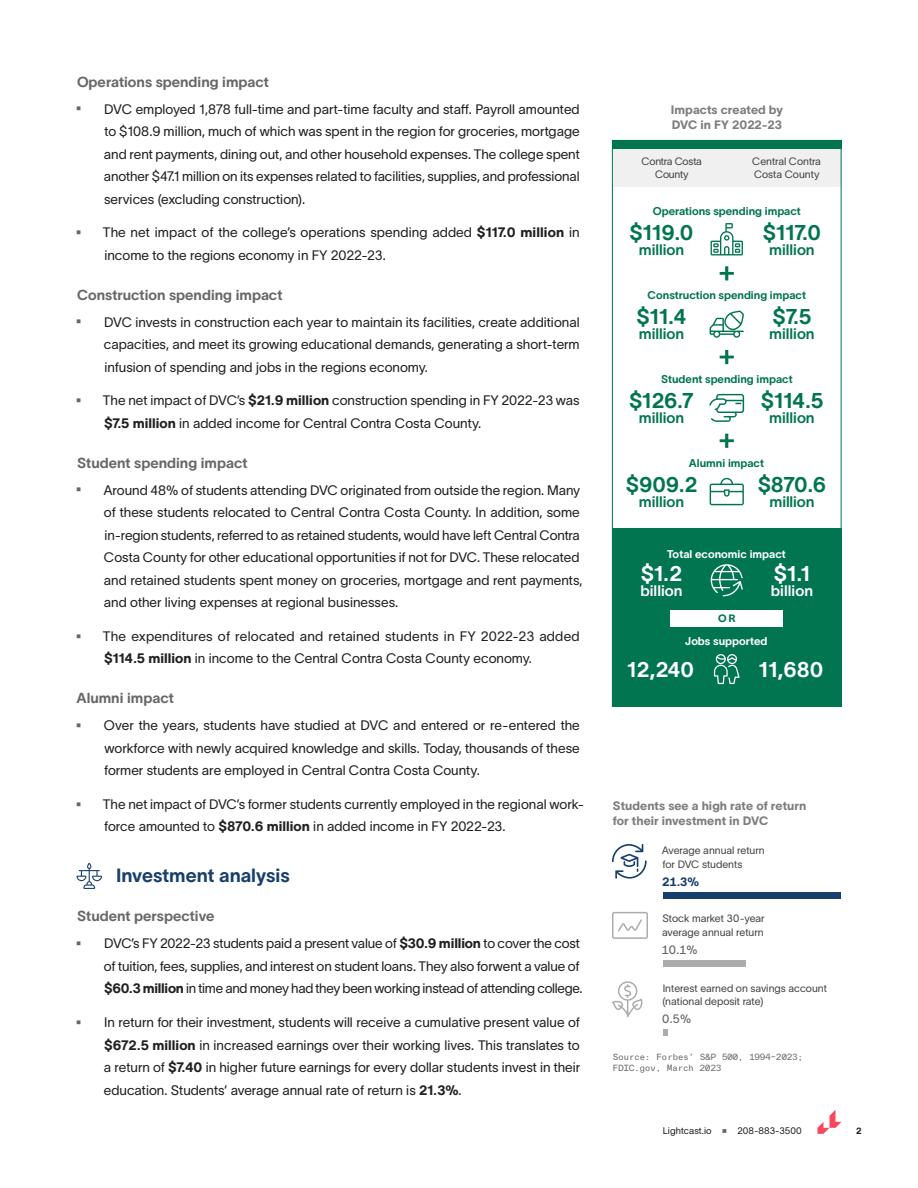
<style>
.page{position:relative;width:918px;height:1188px;background:#fff}
.page>*{position:absolute;margin:0;border:0;box-sizing:border-box;transform-origin:0 0}
.t1{font:551.7px "Chartwell Bars Vertical";color:#acacac;scale:.16 1}
.ImpactsCostsBenefitsBox_Amount_Primary{font:21px "TWK Lausanne 700";letter-spacing:-.005em;color:#017550}
.ImpactsCostsBenefitsBox_Amount_White{font:21px "TWK Lausanne 700";color:#fff}
.Heading_1_Secondary{font:18.75px "TWK Lausanne 700";color:#173f6c}
.ImpactsCostsBenefitsBox_Amount_Primary-2{font:15px "TWK Lausanne 600";letter-spacing:-.005em;color:#017550}
.ImpactsCostsBenefitsBox_Amount_White-2{font:15px "TWK Lausanne 600";color:#fff}
.Heading_2_Grey{font:14.25px "TWK Lausanne 700";color:#676767}
.t2{font:13.5px/22.5px "TWK Lausanne 300";color:#231f20}
.Figure_Title{font:12px/15px "TWK Lausanne 800";letter-spacing:.005em;color:#7d7d7d}
.t3{font:12px "TWK Lausanne 400";color:#676767}
.t4{font:12px "TWK Lausanne 800";color:#173f6c}
.ImpactsCostsBenefitsBox_Category_Primary{font:10.95px "TWK Lausanne 700";color:#017550}
.ImpactsCostsBenefitsBox_Category_White{font:10.95px "TWK Lausanne 700";color:#fff}
.FigureText_LeftAlign{font:10.5px/13.5px "TWK Lausanne 300";color:#454545}
.ImpactsCostsBenefitsBox_Category_White-2{font:10.5px/12.6px "TWK Lausanne 300";letter-spacing:-.01em;color:#454545}
.t5{font:10.5px "TWK Lausanne 800";color:#017550}
.t6{font:9.3px "TWK Lausanne 300";letter-spacing:.005em;color:#231f20}
.t7{font:9px "TWK Lausanne 800";color:#231f20}
.Figure_Footnote_Source{font:8.25px/11.2px "TWK Everett Mono";letter-spacing:-.05em;color:#676767}
.s1{font-family:"TWK Lausanne 800"}
.s2{color:#173f6c}
</style>
<div class="page">
<svg style="left:817px;top:1110px;width:24px;height:24px"></svg>
<svg style="left:76px;top:863px;width:26px;height:26px"></svg>
<div style="left:612px;top:149px;width:230px;height:38px;background:#f0f0f0"></div>
<div style="left:612px;top:140px;width:230px;height:9px;background:#017550"></div>
<svg style="left:720px;top:266px;width:14px;height:14px"></svg>
<svg style="left:720px;top:350px;width:14px;height:14px"></svg>
<svg style="left:720px;top:434px;width:14px;height:14px"></svg>
<svg style="left:711px;top:223px;width:32px;height:32px"></svg>
<svg style="left:709px;top:394px;width:35px;height:28px"></svg>
<svg style="left:710px;top:478px;width:34px;height:27px"></svg>
<div style="left:612px;top:528px;width:230px;height:178px;background:#017550"></div>
<div style="left:670px;top:610px;width:113px;height:16px;background:#fff"></div>
<svg style="left:711px;top:564px;width:32px;height:32px"></svg>
<svg style="left:714px;top:654px;width:26px;height:30px"></svg>
<svg style="left:710px;top:311px;width:34px;height:27px"></svg>
<svg style="left:612px;top:981px;width:31px;height:36px"></svg>
<svg style="left:612px;top:844px;width:35px;height:35px"></svg>
<svg style="left:612px;top:912px;width:36px;height:27px"></svg>
<p class="Heading_2_Grey" style="left:77px;top:72px;width:194px">Operations spending impact</p>
<p class="t2" style="left:104px;top:97px;width:477px;text-align:justify">DVC employed 1,878 full-time and part-time faculty and staff. Payroll amounted to $108.9 million, much of which was spent in the region for groceries, mortgage and rent payments, dining out, and other household expenses. The college spent another $47.1 million on its expenses related to facilities, supplies, and professional services (excluding construction).</p>
<p class="t2" style="left:103px;top:220px;width:478px">The net impact of the college’s operations spending added <span class="s1">$117.0 million</span> in income to the regions economy in FY 2022-23.</p>
<p class="Heading_2_Grey" style="left:77px;top:285px;width:207px">Construction spending impact</p>
<p class="t2" style="left:104px;top:310px;width:477px;text-align:justify">DVC invests in construction each year to maintain its facilities, create additional capacities, and meet its growing educational demands, generating a short-term infusion of spending and jobs in the regions economy.</p>
<p class="t2" style="left:103px;top:388px;width:478px">The net impact of DVC’s <span class="s1">$21.9 million</span> construction spending in FY 2022-23 was <span class="s1">$7.5 million</span> in added income for Central Contra Costa County.</p>
<p class="Heading_2_Grey" style="left:77px;top:453px;width:172px">Student spending impact</p>
<p class="t2" style="left:103px;top:478px;width:481px">Around 48% of students attending DVC originated from outside the region. Many of these students relocated to Central Contra Costa County. In addition, some in-region students, referred to as retained students, would have left Central Contra Costa County for other educational opportunities if not for DVC. These relocated and retained students spent money on groceries, mortgage and rent payments, and other living expenses at regional businesses.</p>
<p class="t2" style="left:103px;top:624px;width:478px">The expenditures of relocated and retained students in FY 2022-23 added <span class="s1">$114.5 million</span> in income to the Central Contra Costa County economy.</p>
<p class="Heading_2_Grey" style="left:76px;top:688px;width:99px">Alumni impact</p>
<p class="t2" style="left:104px;top:713px;width:477px;text-align:justify">Over the years, students have studied at DVC and entered or re-entered the workforce with newly acquired knowledge and skills. Today, thousands of these former students are employed in Central Contra Costa County.</p>
<p class="t2" style="left:103px;top:792px;width:483px">The net impact of DVC’s former students currently employed in the regional work&shy;force amounted to <span class="s1">$870.6 million</span> in added income in FY 2022-23.</p>
<p class="Heading_1_Secondary" style="left:116px;top:862px;width:175px">Investment analysis</p>
<p class="Heading_2_Grey" style="left:77px;top:906px;width:139px">Student perspective</p>
<p class="t2" style="left:104px;top:931px;width:480px">DVC’s FY 2022-23 students paid a present value of <span class="s1">$30.9 million</span> to cover the cost of tuition, fees, supplies, and interest on student loans. They also forwent a value of <span class="s1">$60.3 million</span> in time and money had they been working instead of attending college.</p>
<p class="t2" style="left:104px;top:1010px;width:478px;text-align:justify">In return for their investment, students will receive a cumulative present value of <span class="s1">$672.5 million</span> in increased earnings over their working lives. This translates to a return of <span class="s1">$7.40</span> in higher future earnings for every dollar students invest in their education. Students’ average annual rate of return is <span class="s1">21.3%</span>.</p>
<p class="Figure_Title" style="left:671px;top:101px;width:114px">Impacts created by<br>DVC in FY 2022-23</p>
<p class="ImpactsCostsBenefitsBox_Category_White-2" style="left:642px;top:154px;width:62px;text-align:center">Contra Costa<br>County</p>
<p class="ImpactsCostsBenefitsBox_Category_White-2" style="left:752px;top:154px;width:70px">Central Contra<br>Costa County</p>
<p class="ImpactsCostsBenefitsBox_Category_Primary" style="left:653px;top:204px;width:150px">Operations spending impact</p>
<p class="ImpactsCostsBenefitsBox_Amount_Primary" style="left:763px;top:218px;width:60px">$117.0</p>
<p class="ImpactsCostsBenefitsBox_Amount_Primary-2" style="left:769px;top:240px;width:47px">million</p>
<p class="ImpactsCostsBenefitsBox_Amount_Primary" style="left:630px;top:218px;width:65px">$119.0</p>
<p class="ImpactsCostsBenefitsBox_Amount_Primary-2" style="left:639px;top:240px;width:47px">million</p>
<p class="ImpactsCostsBenefitsBox_Category_Primary" style="left:648px;top:288px;width:160px">Construction spending impact</p>
<p class="ImpactsCostsBenefitsBox_Amount_Primary" style="left:773px;top:302px;width:40px">$7.5</p>
<p class="ImpactsCostsBenefitsBox_Amount_Primary-2" style="left:769px;top:323px;width:47px">million</p>
<p class="ImpactsCostsBenefitsBox_Amount_Primary" style="left:636px;top:302px;width:52px">$11.4</p>
<p class="ImpactsCostsBenefitsBox_Amount_Primary-2" style="left:639px;top:323px;width:47px">million</p>
<p class="ImpactsCostsBenefitsBox_Category_Primary" style="left:661px;top:371px;width:133px">Student spending impact</p>
<p class="ImpactsCostsBenefitsBox_Amount_Primary" style="left:761px;top:386px;width:64px">$114.5</p>
<p class="ImpactsCostsBenefitsBox_Amount_Primary-2" style="left:769px;top:407px;width:47px">million</p>
<p class="ImpactsCostsBenefitsBox_Amount_Primary" style="left:629px;top:386px;width:66px">$126.7</p>
<p class="ImpactsCostsBenefitsBox_Amount_Primary-2" style="left:639px;top:407px;width:47px">million</p>
<p class="ImpactsCostsBenefitsBox_Category_Primary" style="left:689px;top:455px;width:77px">Alumni impact</p>
<p class="ImpactsCostsBenefitsBox_Amount_Primary" style="left:758px;top:469px;width:70px">$870.6</p>
<p class="ImpactsCostsBenefitsBox_Amount_Primary-2" style="left:770px;top:491px;width:46px">million</p>
<p class="ImpactsCostsBenefitsBox_Amount_Primary" style="left:626px;top:469px;width:73px">$909.2</p>
<p class="ImpactsCostsBenefitsBox_Amount_Primary-2" style="left:639px;top:491px;width:47px">million</p>
<p class="ImpactsCostsBenefitsBox_Category_White" style="left:667px;top:546px;width:120px">Total economic impact</p>
<p class="ImpactsCostsBenefitsBox_Amount_White" style="left:774px;top:559px;width:38px">$1.1</p>
<p class="ImpactsCostsBenefitsBox_Amount_White-2" style="left:771px;top:580px;width:44px">billion</p>
<p class="ImpactsCostsBenefitsBox_Amount_White" style="left:641px;top:559px;width:43px">$1.2</p>
<p class="ImpactsCostsBenefitsBox_Amount_White-2" style="left:640px;top:580px;width:44px">billion</p>
<p class="t5" style="left:718px;top:611px;width:19px">OR</p>
<p class="ImpactsCostsBenefitsBox_Category_White" style="left:685px;top:634px;width:84px">Jobs supported</p>
<p class="ImpactsCostsBenefitsBox_Amount_White" style="left:759px;top:655px;width:66px">11,680</p>
<p class="ImpactsCostsBenefitsBox_Amount_White" style="left:627px;top:655px;width:68px">12,240</p>
<p class="Figure_Title" style="left:613px;top:797px;width:195px">Students see a high rate of return for their investment in DVC</p>
<p class="FigureText_LeftAlign" style="left:662px;top:843px;width:104px">Average annual return for DVC students</p>
<p class="t4" style="left:662px;top:873px;width:39px">21.3%</p>
<p class="t1" style="left:1192px;top:887px;width:959px;rotate:90deg"><span class="s2">43</span>+20+1</p>
<p class="FigureText_LeftAlign" style="left:662px;top:911px;width:104px">Stock market 30-year average annual return</p>
<p class="t3" style="left:661px;top:941px;width:38px">10.1%</p>
<p class="FigureText_LeftAlign" style="left:663px;top:981px;width:166px">Interest earned on savings account (national deposit rate)</p>
<p class="t3" style="left:662px;top:1011px;width:30px">0.5%</p>
<p class="Figure_Footnote_Source" style="left:613px;top:1051px;width:192px">Source: Forbes’ S&amp;P 500, 1994–2023;<br>FDIC.gov, March 2023</p>
<p class="t6" style="left:663px;top:1124px;width:50px">Lightcast.io</p>
<p class="t6" style="left:737px;top:1124px;width:66px">208-883-3500</p>
<p class="t7" style="left:856px;top:1124px;width:7px">2</p>
</div>
